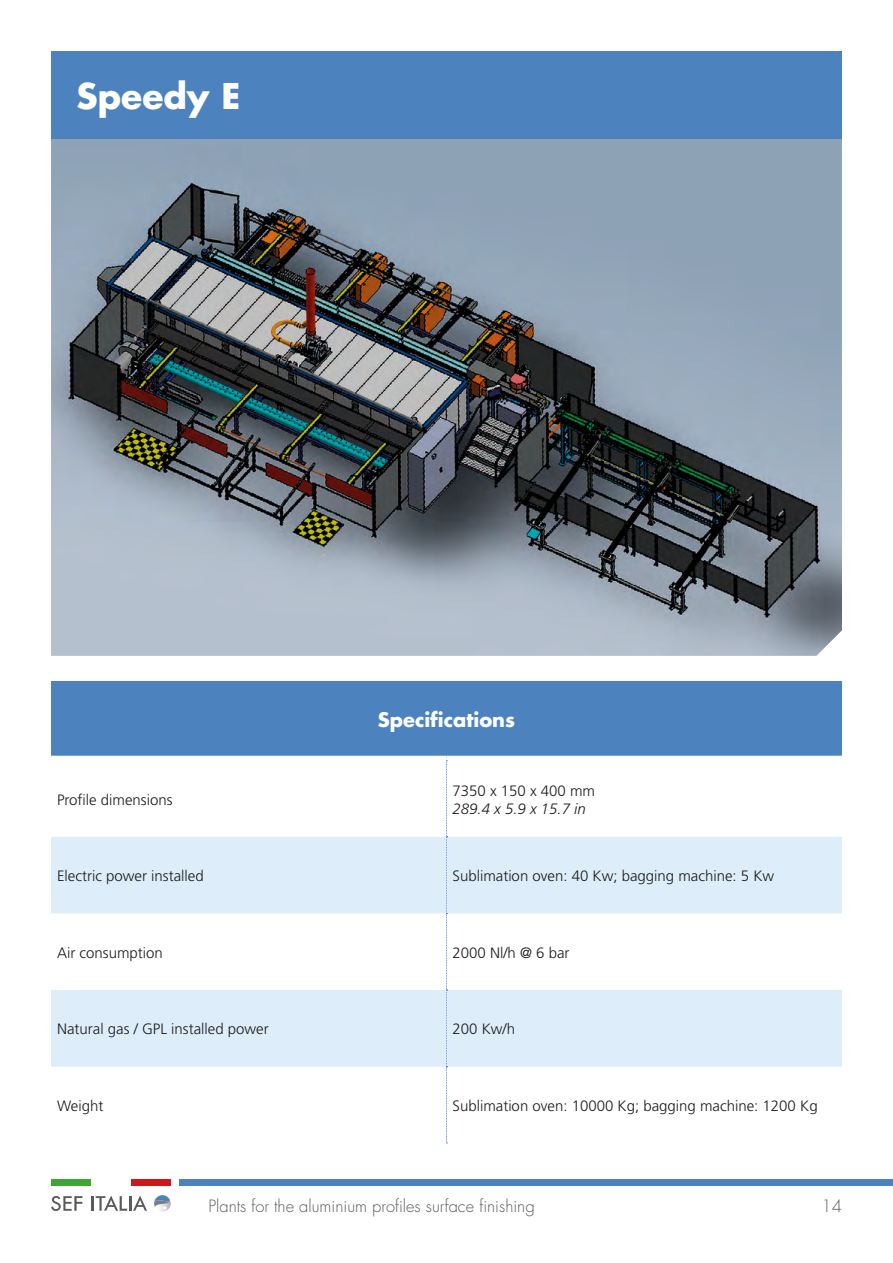
<style>
.page{position:relative;width:893px;height:1263px;background:#fff}
.page>*{position:absolute;margin:0;border:0;box-sizing:border-box;transform-origin:0 0}
.Titolo{font:700 34.5px "Futura";color:#fff}
.Titolo-2{font:700 19.5px "Futura";color:#fff}
.t1{font:300 16.5px "Futura";color:#595c5e}
.Testi{font:300 15px "Frutiger";color:#1d1d1b}
.Testi-2{font:italic 300 15px "Frutiger";color:#1d1d1b}
</style>
<div class="page">
<img style="left:51px;top:139px;width:791px;height:517px">
<div style="left:51px;top:51px;width:791px;height:88px;background:#4c83bf"></div>
<div style="left:51px;top:681px;width:791px;height:77px;background:#4c83bf"></div>
<svg style="left:51px;top:837px;width:791px;height:230px;fill:#ddedfa"></svg>
<svg style="left:446px;top:760px;width:1px;height:383px"></svg>
<hr style="left:51px;top:756px;width:395px;height:4px;background:#fff">
<hr style="left:446px;top:756px;width:396px;height:4px;background:#fff">
<svg style="left:154px;top:1195px;width:17px;height:17px"></svg>
<svg style="left:51px;top:1196px;width:32px;height:15px"></svg>
<hr style="left:91px;top:1196px;width:3px;height:15px;background:#5a5a5b">
<svg style="left:96px;top:1195px;width:51px;height:16px"></svg>
<div style="left:179px;top:1179px;width:714px;height:7px;background:#4c83bf"></div>
<div style="left:131px;top:1179px;width:40px;height:7px;background:#cd1719"></div>
<div style="left:51px;top:1179px;width:40px;height:7px;background:#3fa535"></div>
<p class="Titolo" style="left:77px;top:72px;width:165px">Speedy E</p>
<p class="Testi" style="left:57px;top:791px;width:117px">Profile dimensions</p>
<p class="Titolo-2" style="left:378px;top:707px;width:139px">Specifications</p>
<p class="Testi" style="left:452px;top:782px;width:144px">7350 x 150 x 400 mm</p>
<p class="Testi-2" style="left:452px;top:800px;width:135px">289.4 x 5.9 x 15.7 in</p>
<p class="Testi" style="left:57px;top:867px;width:148px">Electric power installed</p>
<p class="Testi" style="left:452px;top:867px;width:323px">Sublimation oven: 40 Kw; bagging machine: 5 Kw</p>
<p class="Testi" style="left:57px;top:944px;width:107px">Air consumption</p>
<p class="Testi" style="left:452px;top:944px;width:119px">2000 Nl/h @ 6 bar</p>
<p class="Testi" style="left:57px;top:1021px;width:213px">Natural gas / GPL installed power</p>
<p class="Testi" style="left:452px;top:1021px;width:64px">200 Kw/h</p>
<p class="Testi" style="left:57px;top:1097px;width:48px">Weight</p>
<p class="Testi" style="left:452px;top:1097px;width:367px">Sublimation oven: 10000 Kg; bagging machine: 1200 Kg</p>
<p class="t1" style="left:208px;top:1195px;width:328px">Plants for the aluminium profiles surface finishing</p>
<p class="t1" style="left:821px;top:1195px;width:22px">14</p>
</div>
